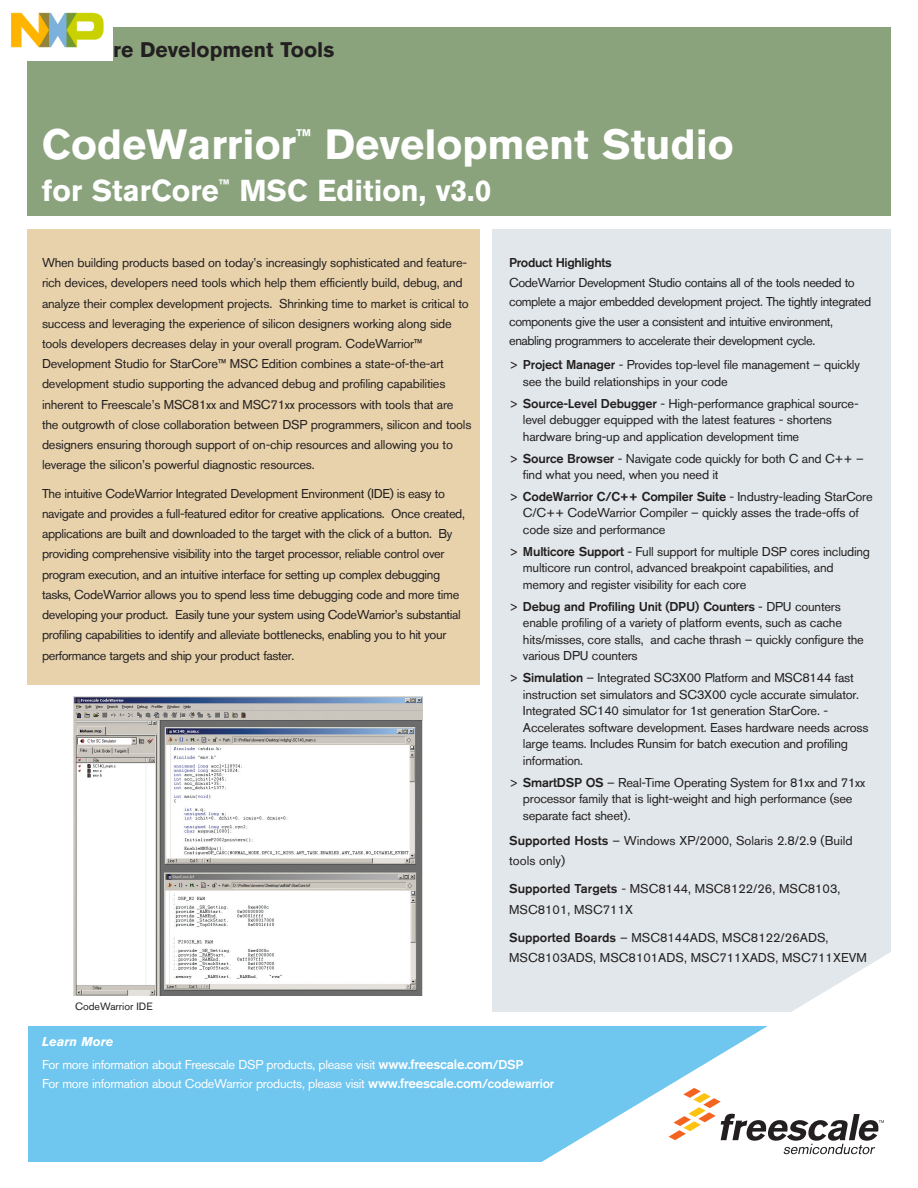
<style>
.page{position:relative;width:918px;height:1188px;background:#fff}
.page>*{position:absolute;margin:0;border:0;box-sizing:border-box;transform-origin:0 0}
.t1{font:700 42px "Akzidenz Grotesk BQ";color:#fff}
.t2{font:700 30px "Akzidenz Grotesk BQ";color:#fff}
.t3{font:700 21px "Akzidenz Grotesk BQ";color:#231f20}
.t4{font:12.75px/20.2px "Akzidenz Grotesk BQ";letter-spacing:-.02em;color:#231f20}
.t5{font:12.75px/20.2px "Akzidenz Grotesk BQ";color:#231f20}
.t6{font:12.75px/22.5px "Akzidenz Grotesk BQ";letter-spacing:-.025em;color:#fff}
.t7{font:500 12.75px "Akzidenz Grotesk BQ";letter-spacing:-.03em;color:#231f20}
.t8{font:10.5px "Akzidenz Grotesk BQ";color:#231f20}
.s1{font-weight:500}
.s2{font-weight:700;font-style:italic}
.s3{font-weight:500;font-size:13.5px}
</style>
<div class="page">
<div style="left:493px;top:230px;width:398px;height:782px;background:#e1e7ea"></div>
<div style="left:27px;top:230px;width:452px;height:455px;background:#e7d2ac"></div>
<div style="left:28px;top:1026px;width:863px;height:135px;background:#6fc6ef"></div>
<svg style="left:489px;top:950px;width:402px;height:212px"></svg>
<svg style="left:669px;top:1088px;width:215px;height:66px;background:#dcd7d2"></svg>
<div style="left:27px;top:27px;width:864px;height:189px;background:#8aa37d"></div>
<img style="left:74px;top:696px;width:348px;height:300px">
<img style="left:11px;top:12px;width:101px;height:48px">
<h3 class="t3" style="left:42px;top:42px;width:294px">Software Development Tools</h3>
<h1 class="t1" style="left:42px;top:129px;width:693px">CodeWarrior<sup>™</sup> Development Studio</h1>
<h2 class="t2" style="left:42px;top:179px;width:451px">for StarCore<sup>™</sup> MSC Edition, v3.0</h2>
<p class="t4" style="left:42px;top:254px;width:431px">When building products based on today’s increasingly sophisticated and feature&shy;rich devices, developers need tools which help them efficiently build, debug, and analyze their complex development projects. Shrinking time to market is critical to success and leveraging the experience of silicon designers working along side tools developers decreases delay in your overall program. CodeWarrior™ Development Studio for StarCore™ MSC Edition combines a state-of-the-art development studio supporting the advanced debug and profiling capabilities inherent to Freescale’s MSC81xx and MSC71xx processors with tools that are the outgrowth of close collaboration between DSP programmers, silicon and tools designers ensuring thorough support of on-chip resources and allowing you to leverage the silicon’s powerful diagnostic resources.</p>
<p class="t4" style="left:42px;top:484px;width:424px">The intuitive CodeWarrior Integrated Development Environment (IDE) is easy to navigate and provides a full-featured editor for creative applications. Once created, applications are built and downloaded to the target with the click of a button. By providing comprehensive visibility into the target processor, reliable control over program execution, and an intuitive interface for setting up complex debugging tasks, CodeWarrior allows you to spend less time debugging code and more time developing your product. Easily tune your system using CodeWarrior’s substantial profiling capabilities to identify and alleviate bottlenecks, enabling you to hit your performance targets and ship your product faster.</p>
<p class="t8" style="left:75px;top:1003px;width:79px">CodeWarrior IDE</p>
<p class="t7" style="left:509px;top:258px;width:104px">Product Highlights</p>
<p class="t4" style="left:509px;top:274px;width:364px;line-height:19.5px">CodeWarrior Development Studio contains all of the tools needed to complete a major embedded development project. The tightly integrated components give the user a consistent and intuitive environment, enabling programmers to accelerate their development cycle.</p>
<p class="t4" style="left:523px;top:358px;width:338px;line-height:16.5px;text-indent:-14px">&gt; <span class="s1">Project Manager</span> - Provides top-level file management – quickly see the build relationships in your code</p>
<p class="t4" style="left:523px;top:396px;width:337px;line-height:16.5px;text-indent:-14px">&gt; <span class="s1">Source-Level Debugger</span> - High-performance graphical source&shy;level debugger equipped with the latest features - shortens hardware bring-up and application development time</p>
<p class="t4" style="left:523px;top:451px;width:342px;line-height:16.5px;text-indent:-14px">&gt; <span class="s1">Source Browser</span> - Navigate code quickly for both C and C++ – find what you need, when you need it</p>
<p class="t4" style="left:523px;top:489px;width:351px;line-height:16.5px;text-indent:-14px">&gt; <span class="s1">CodeWarrior C/C++ Compiler Suite</span> - Industry-leading StarCore<br>C/C++ CodeWarrior Compiler – quickly asses the trade-offs of code size and performance</p>
<p class="t4" style="left:523px;top:544px;width:349px;line-height:16.5px;text-indent:-14px">&gt; <span class="s1">Multicore Support</span> - Full support for multiple DSP cores including multicore run control, advanced breakpoint capabilities, and memory and register visibility for each core</p>
<p class="t4" style="left:523px;top:599px;width:342px;line-height:16.5px;text-indent:-14px">&gt; <span class="s1">Debug and Profiling Unit (DPU) Counters</span> - DPU counters enable profiling of a variety of platform events, such as cache hits/misses, core stalls, and cache thrash – quickly configure the various DPU counters</p>
<p class="t4" style="left:523px;top:671px;width:347px;line-height:16.5px;text-indent:-14px">&gt; <span class="s1">Simulation</span> – Integrated SC3X00 Platform and MSC8144 fast instruction set simulators and SC3X00 cycle accurate simulator.<br>Integrated SC140 simulator for 1st generation StarCore. - Accelerates software development. Eases hardware needs across large teams. Includes Runsim for batch execution and profiling information.</p>
<p class="t4" style="left:523px;top:775px;width:344px;line-height:16.5px;text-indent:-14px">&gt; <span class="s1">SmartDSP OS</span> – Real-Time Operating System for 81xx and 71xx processor family that is light-weight and high performance (see separate fact sheet).</p>
<p class="t5" style="left:509px;top:832px;width:345px"><span class="s1">Supported Hosts</span> – Windows XP/2000, Solaris 2.8/2.9 (Build tools only)</p>
<p class="t5" style="left:509px;top:880px;width:333px"><span class="s1">Supported Targets</span> - MSC8144, MSC8122/26, MSC8103,<br>MSC8101, MSC711X</p>
<p class="t5" style="left:509px;top:928px;width:359px"><span class="s1">Supported Boards</span> – MSC8144ADS, MSC8122/26ADS,<br>MSC8103ADS, MSC8101ADS, MSC711XADS, MSC711XEVM</p>
<p class="t6" style="left:42px;top:1032px;width:483px"><span class="s2">Learn More<br></span>For more information about Freescale DSP products, please visit <span class="s3">www.freescale.com</span><span class="s1">/DSP</span></p>
<p class="t6" style="left:42px;top:1074px;width:514px">For more information about CodeWarrior products, please visit <span class="s3">www.freescale.com</span><span class="s1">/codewarrior</span></p>
</div>
